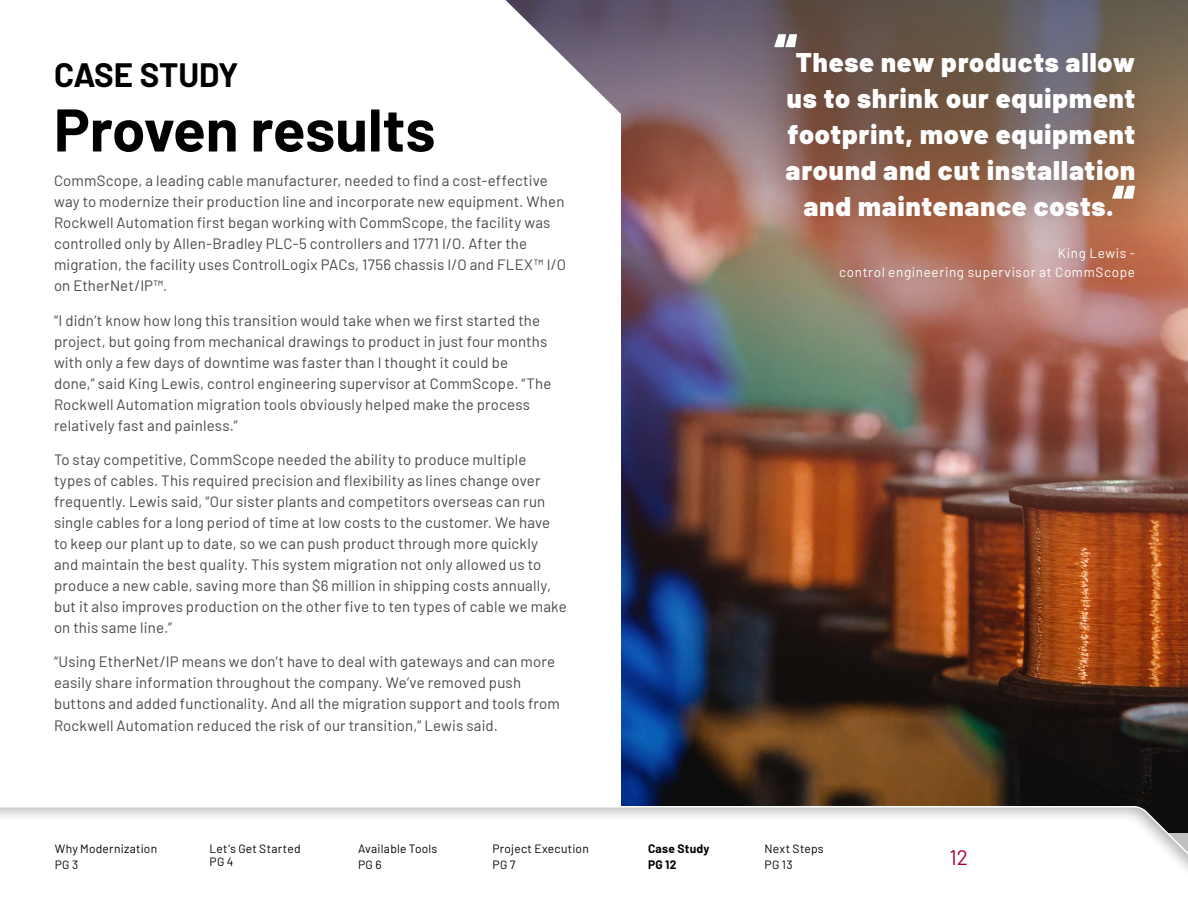
<style>
.page{position:relative;width:1188px;height:918px;background:#fff}
.page>*{position:absolute;margin:0;border:0;box-sizing:border-box;transform-origin:0 0}
.t1{font:700 60px "Barlow";color:#000}
.t2{font:700 33px "Barlow";letter-spacing:-.01em;color:#000}
.t3{font:900 27px/36px "Barlow";letter-spacing:.035em;color:#fff;text-align:right}
.t4{font:21px "Barlow";color:#aa003c}
.t5{font:15px/21px "Barlow";letter-spacing:.01em;color:#484848}
.t6{font:13.5px/19.5px "Barlow";letter-spacing:.045em;color:#fff;text-align:right}
.t7{font:12px/16.5px "Barlow";letter-spacing:.02em;color:#000}
.t8{font:700 12px/16.5px "Barlow";letter-spacing:.025em;color:#000}
.s1{font-size:54px}
</style>
<div class="page">
<img style="left:621px;top:245px;width:567px;height:550px">
<svg style="left:621px;top:0;width:67px;height:245px"></svg>
<img style="left:688px;top:0;width:500px;height:373px">
<svg style="left:505px;top:0;width:116px;height:114px"></svg>
<div style="left:0;top:795px;width:1188px;height:123px;background:#000;opacity:.3"></div>
<svg style="left:0;top:805px;width:1188px;height:113px"></svg>
<h2 class="t2" style="left:54px;top:51px;width:186px">CASE STUDY</h2>
<h1 class="t1" style="left:54px;top:85px;width:383px">Proven results</h1>
<p class="t5" style="left:54px;top:169px;width:514px">CommScope, a leading cable manufacturer, needed to find a cost-effective way to modernize their production line and incorporate new equipment. When Rockwell Automation first began working with CommScope, the facility was controlled only by Allen-Bradley PLC-5 controllers and 1771 I/O. After the migration, the facility uses ControlLogix PACs, 1756 chassis I/O and FLEX™ I/O on EtherNet/IP™.</p>
<p class="t5" style="left:54px;top:308px;width:499px">“I didn’t know how long this transition would take when we first started the project, but going from mechanical drawings to product in just four months with only a few days of downtime was faster than I thought it could be done,” said King Lewis, control engineering supervisor at CommScope. “The Rockwell Automation migration tools obviously helped make the process relatively fast and painless.”</p>
<p class="t5" style="left:54px;top:448px;width:514px">To stay competitive, CommScope needed the ability to produce multiple types of cables. This required precision and flexibility as lines change over frequently. Lewis said, “Our sister plants and competitors overseas can run single cables for a long period of time at low costs to the customer. We have to keep our plant up to date, so we can push product through more quickly<br>and maintain the best quality. This system migration not only allowed us to produce a new cable, saving more than $6 million in shipping costs annually, but it also improves production on the other five to ten types of cable we make on this same line.”</p>
<p class="t5" style="left:54px;top:650px;width:507px">“Using EtherNet/IP means we don’t have to deal with gateways and can more easily share information throughout the company. We’ve removed push buttons and added functionality. And all the migration support and tools from Rockwell Automation reduced the risk of our transition,” Lewis said.</p>
<h3 class="t3" style="left:774px;top:42px;width:363px"><span class="s1">“</span>These new products allow us to shrink our equipment footprint, move equipment around and cut installation and maintenance costs.<span class="s1">“</span></h3>
<p class="t6" style="left:839px;top:242px;width:297px">King Lewis -<br>control engineering supervisor at CommScope</p>
<p class="t7" style="left:55px;top:839px;width:104px">Why Modernization<br>PG 3</p>
<p class="t7" style="left:210px;top:841px;width:93px;line-height:13.5px">Let’s Get Started<br>PG 4</p>
<p class="t7" style="left:358px;top:839px;width:81px">Available Tools<br>PG 6</p>
<p class="t7" style="left:492px;top:839px;width:98px">Project Execution<br>PG 7</p>
<p class="t8" style="left:648px;top:839px;width:63px">Case Study<br>PG 12</p>
<p class="t7" style="left:765px;top:839px;width:61px">Next Steps<br>PG 13</p>
<h3 class="t4" style="left:950px;top:842px;width:20px">12</h3>
</div>
